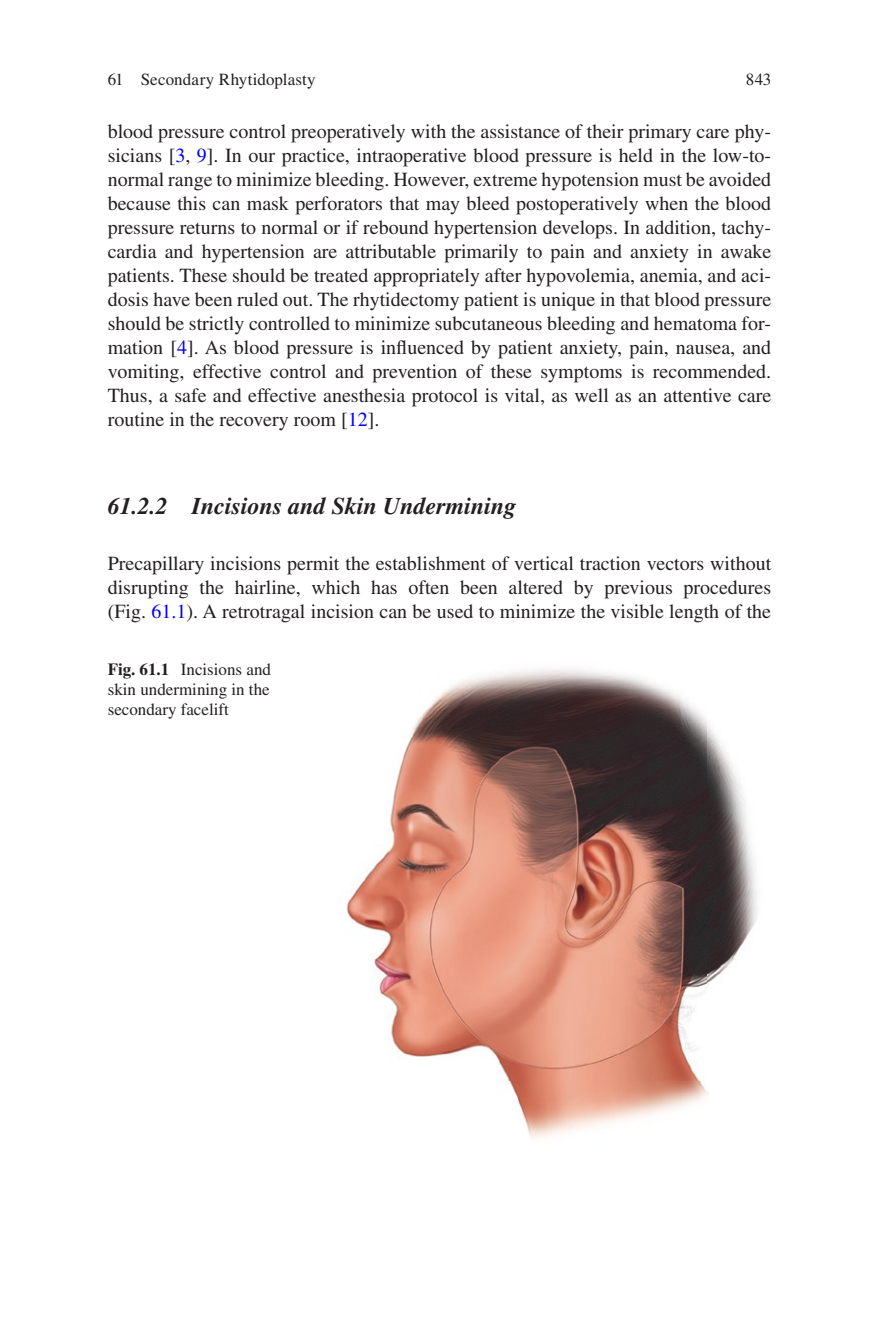
<style>
.page{position:relative;width:879px;height:1333px;background:#fff}
.page>*{position:absolute;margin:0;border:0;box-sizing:border-box;transform-origin:0 0}
.t1{font:italic 700 24px "Times LT Std";color:#231f20}
.t2{font:20px/24px "Times LT Std";color:#231f20;text-align:justify}
.t3{font:17px/20px "Times LT Std";color:#231f20;text-align:justify}
.s1{color:#00f}
.s2{font-weight:700}
</style>
<div class="page">
<img style="left:346px;top:669px;width:411px;height:470px">
<p class="t3" style="left:108px;top:69px;width:209px">61 Secondary Rhytidoplasty</p>
<p class="t3" style="left:746px;top:69px;width:27px">843</p>
<p class="t2" style="left:108px;top:119px;width:665px">blood pressure control preoperatively with the assistance of their primary care phy&shy;sicians [<span class="s1">3</span>, <span class="s1">9</span>]. In our practice, intraoperative blood pressure is held in the low-to&shy;normal range to minimize bleeding. However, extreme hypotension must be avoided because this can mask perforators that may bleed postoperatively when the blood pressure returns to normal or if rebound hypertension develops. In addition, tachy&shy;cardia and hypertension are attributable primarily to pain and anxiety in awake patients. These should be treated appropriately after hypovolemia, anemia, and aci&shy;dosis have been ruled out. The rhytidectomy patient is unique in that blood pressure should be strictly controlled to minimize subcutaneous bleeding and hematoma for&shy;mation [<span class="s1">4</span>]. As blood pressure is influenced by patient anxiety, pain, nausea, and vomiting, effective control and prevention of these symptoms is recommended.<br>Thus, a safe and effective anesthesia protocol is vital, as well as an attentive care routine in the recovery room [<span class="s1">12</span>].</p>
<p class="t1" style="left:108px;top:492px;width:410px">61.2.2 Incisions and Skin Undermining</p>
<p class="t2" style="left:108px;top:551px;width:665px">Precapillary incisions permit the establishment of vertical traction vectors without disrupting the hairline, which has often been altered by previous procedures (Fig. <span class="s1">61.1</span>). A retrotragal incision can be used to minimize the visible length of the</p>
<p class="t3" style="left:108px;top:659px;width:165px"><span class="s2">Fig. 61.1</span> Incisions and skin undermining in the secondary facelift</p>
</div>
